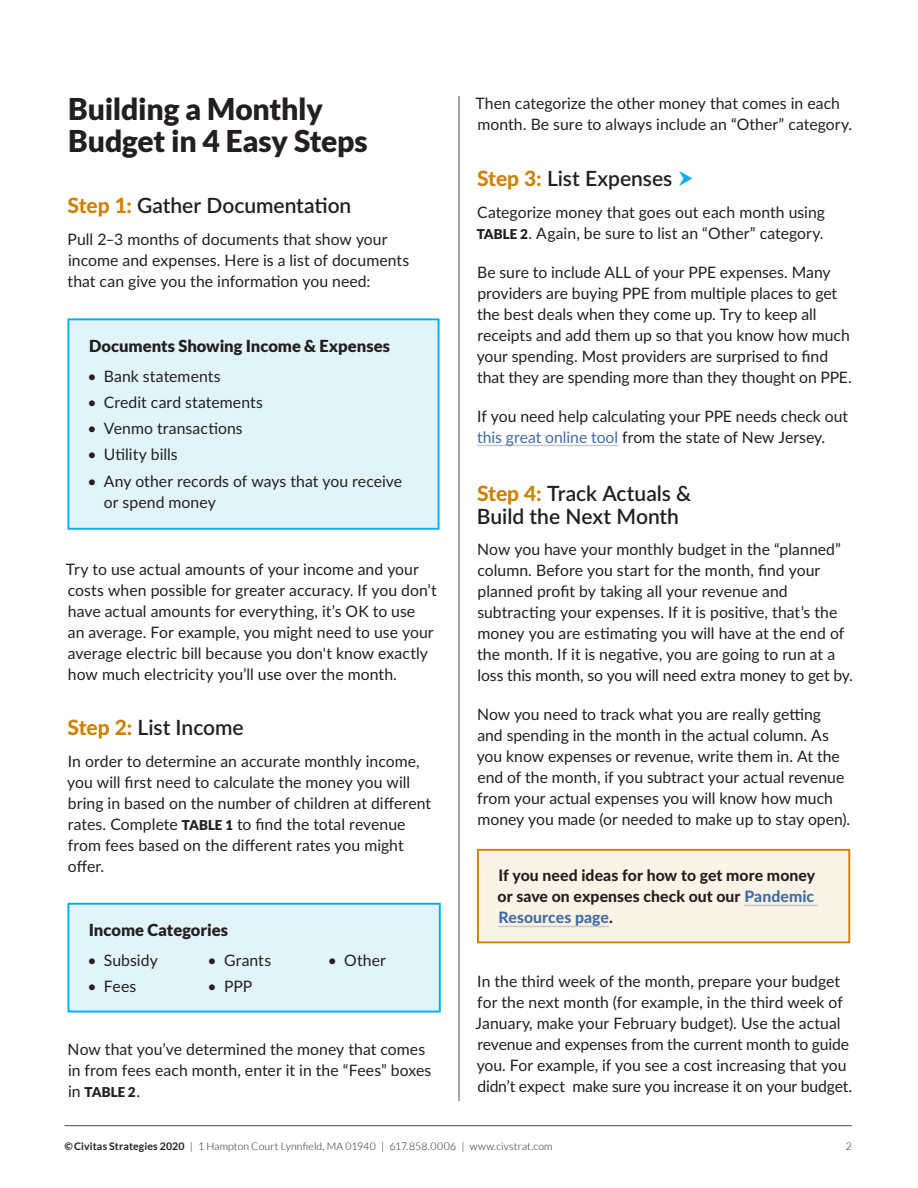
<style>
.page{position:relative;width:918px;height:1188px;background:#fff}
.page>*{position:absolute;margin:0;border:0;box-sizing:border-box;transform-origin:0 0}
.t1{font:900 30px/31.5px "Lato";letter-spacing:-.01em;color:#231f20}
.t2{font:600 21px/22.5px "Lato";color:#231f20}
.t3{font:900 16.5px "Lato";color:#231f20}
.Body{font:15.75px/21px "Lato";color:#231f20}
.Body-2{font:800 15.75px/21px "Lato";letter-spacing:.005em;color:#231f20;text-align:justify}
.Body-3{font:900 13.5px "Lato";color:#231f20}
.t4{font:300 10.5px "Lato";letter-spacing:.015em;color:#231f20}
.s1{font-weight:800;color:#cc8102}
.s2{font-weight:900;font-size:13.5px}
.s3{font-weight:400;font-size:15.75px}
.s4{color:#416ca4}
.s5{font-weight:700}
</style>
<div class="page">
<hr style="left:64px;top:1125px;width:788px;height:1px;background:#4b4c4d">
<hr style="left:477px;top:445px;width:141px;height:1px;background:#c7c8ca">
<div style="left:478px;top:850px;width:371px;height:92px;background:#faf3e6"></div>
<hr style="left:744px;top:905px;width:74px;height:1px;background:#c7c8ca">
<hr style="left:498px;top:926px;width:111px;height:1px;background:#c7c8ca">
<div style="left:477px;top:849px;width:373px;height:94px;border:2px solid #cc8102"></div>
<div style="left:68px;top:319px;width:371px;height:210px;background:#e1f4fc"></div>
<div style="left:68px;top:318px;width:372px;height:212px;border:2px solid #00aeef"></div>
<div style="left:68px;top:904px;width:372px;height:108px;background:#e1f4fc"></div>
<div style="left:68px;top:903px;width:373px;height:109px;border:2px solid #00aeef"></div>
<hr style="left:459px;top:96px;width:1px;height:1005px;background:#4b4c4d">
<h1 class="t1" style="left:68px;top:93px;width:301px">Building a Monthly<br>Budget in 4 Easy Steps</h1>
<h2 class="t2" style="left:68px;top:193px;width:285px"><span class="s1">Step 1:</span> Gather Documentation</h2>
<p class="Body" style="left:68px;top:228px;width:343px">Pull 2–3 months of documents that show your income and expenses. Here is a list of documents that can give you the information you need:</p>
<h4 class="t3" style="left:89px;top:336px;width:302px">Documents Showing Income &amp; Expenses</h4>
<p class="Body" style="left:87px;top:365px;width:135px">• Bank statements</p>
<p class="Body" style="left:87px;top:391px;width:177px">• Credit card statements</p>
<p class="Body" style="left:87px;top:417px;width:157px">• Venmo transactions</p>
<p class="Body" style="left:87px;top:443px;width:92px">• Utility bills</p>
<p class="Body" style="left:104px;top:470px;width:300px;text-indent:-16px">• Any other records of ways that you receive or spend money</p>
<p class="Body" style="left:66px;top:558px;width:372px">Try to use actual amounts of your income and your costs when possible for greater accuracy. If you don’t have actual amounts for everything, it’s OK to use<br>an average. For example, you might need to use your average electric bill because you don't know exactly how much electricity you’ll use over the month.</p>
<h2 class="t2" style="left:68px;top:715px;width:178px"><span class="s1">Step 2:</span> List Income</h2>
<p class="Body" style="left:67px;top:750px;width:365px">In order to determine an accurate monthly income, you will first need to calculate the money you will bring in based on the number of children at different rates. Complete <span class="s2">TABLE 1</span> to find the total revenue from fees based on the different rates you might offer.</p>
<h4 class="t3" style="left:89px;top:920px;width:141px">Income Categories</h4>
<p class="Body" style="left:87px;top:949px;width:72px">• Subsidy</p>
<p class="Body" style="left:87px;top:975px;width:50px">• Fees</p>
<p class="Body" style="left:208px;top:949px;width:65px">• Grants</p>
<p class="Body" style="left:208px;top:975px;width:46px">• PPP</p>
<p class="Body" style="left:328px;top:949px;width:60px">• Other</p>
<p class="Body" style="left:68px;top:1038px;width:365px">Now that you’ve determined the money that comes in from fees each month, enter it in the “Fees” boxes</p>
<p class="Body-3" style="left:68px;top:1084px;width:74px"><span class="s3">in</span> TABLE 2<span class="s3">.</span></p>
<p class="Body" style="left:475px;top:92px;width:378px">Then categorize the other money that comes in each month. Be sure to always include an “Other” category.</p>
<h2 class="t2" style="left:477px;top:166px;width:197px"><span class="s1">Step 3:</span> List Expenses</h2>
<p class="Body" style="left:477px;top:201px;width:350px">Categorize money that goes out each month using<br><span class="s2">TABLE 2</span>. Again, be sure to list an “Other” category.</p>
<p class="Body" style="left:477px;top:261px;width:377px">Be sure to include ALL of your PPE expenses. Many providers are buying PPE from multiple places to get the best deals when they come up. Try to keep all receipts and add them up so that you know how much your spending. Most providers are surprised to find that they are spending more than they thought on PPE.</p>
<p class="Body" style="left:477px;top:405px;width:373px">If you need help calculating your PPE needs check out <span class="s4">this great online tool</span> from the state of New Jersey.</p>
<h2 class="t2" style="left:477px;top:481px;width:216px"><span class="s1">Step 4:</span> Track Actuals &amp;<br>Build the Next Month</h2>
<p class="Body" style="left:477px;top:538px;width:377px">Now you have your monthly budget in the “planned” column. Before you start for the month, find your planned profit by taking all your revenue and subtracting your expenses. If it is positive, that’s the money you are estimating you will have at the end of the month. If it is negative, you are going to run at a loss this month, so you will need extra money to get by.</p>
<p class="Body" style="left:477px;top:703px;width:375px">Now you need to track what you are really getting<br>and spending in the month in the actual column. As you know expenses or revenue, write them in. At the end of the month, if you subtract your actual revenue from your actual expenses you will know how much money you made (or needed to make up to stay open).</p>
<p class="Body-2" style="left:498px;top:865px;width:319px">If you need ideas for how to get more money or save on expenses check out our <span class="s4">Pandemic Resources page</span>.</p>
<p class="Body" style="left:476px;top:970px;width:378px">In the third week of the month, prepare your budget for the next month (for example, in the third week of January, make your February budget). Use the actual revenue and expenses from the current month to guide you. For example, if you see a cost increasing that you didn’t expect make sure you increase it on your budget.</p>
<p class="t4" style="left:64px;top:1140px;width:490px"><span class="s5">©Civitas Strategies 2020</span> | 1 Hampton Court Lynnfield, MA 01940 | 617.858.0006 | www.civstrat.com</p>
<p class="t4" style="left:846px;top:1140px;width:8px">2</p>
</div>
